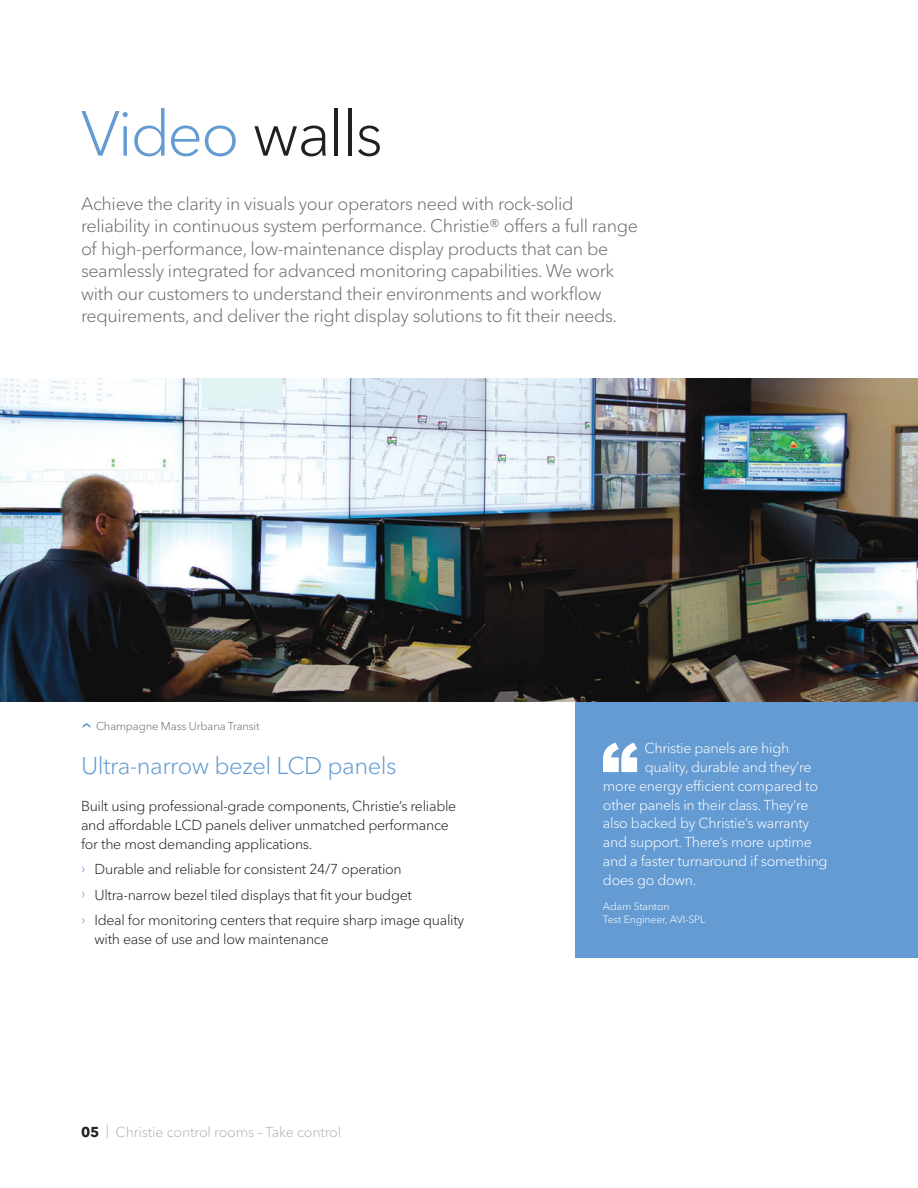
<style>
.page{position:relative;width:918px;height:1188px;background:#fff}
.page>*{position:absolute;margin:0;border:0;box-sizing:border-box;transform-origin:0 0}
.bodyCopy_final-13{font:300 63px "Avenir Next Cyr";letter-spacing:-.035em;color:#649bd2}
.bodyCopy_final-13-2{font:300 24px "Avenir Next Cyr";letter-spacing:-.02em;color:#649bd2}
.bodyCopy_final-13-3{font:300 18px/22.5px "Avenir Next Cyr";letter-spacing:-.02em;color:#6c6d70}
.bodyCopy_final-13-4{font:300 14.25px/18.8px "Avenir Next Cyr";letter-spacing:-.02em;color:#231f20}
.bodyCopy_final-13-5{font:300 14.25px "Avenir Next Cyr";letter-spacing:-.02em;color:#fff}
.t1{font:300 14.25px "Avenir Next Cyr";letter-spacing:-.01em;color:#b2b3b7}
.calloutCopy_final-13{font:300 11.25px "Avenir Next Cyr";letter-spacing:-.01em;color:#6c6d70}
.bodyCopy_final-13-6{font:300 10.5px/13.5px "Avenir Next Cyr";letter-spacing:-.01em;color:#fff}
.s1{color:#231f20}
.s2{color:#649bd2}
.s3{font-weight:700;color:#231f20}
</style>
<div class="page">
<img style="left:0;top:378px;width:918px;height:324px">
<div style="left:576px;top:702px;width:342px;height:255px;background:#649bd2"></div>
<svg style="left:603px;top:743px;width:34px;height:29px"></svg>
<svg style="left:83px;top:723px;width:7px;height:5px"></svg>
<p class="bodyCopy_final-13" style="left:81px;top:96px;width:303px">Video <span class="s1">walls</span></p>
<p class="bodyCopy_final-13-3" style="left:81px;top:192px;width:558px">Achieve the clarity in visuals your operators need with rock-solid reliability in continuous system performance. Christie® offers a full range of high-performance, low-maintenance display products that can be seamlessly integrated for advanced monitoring capabilities. We work with our customers to understand their environments and workflow requirements, and deliver the right display solutions to fit their needs.</p>
<p class="calloutCopy_final-13" style="left:96px;top:719px;width:165px">Champagne Mass Urbana Transit</p>
<p class="bodyCopy_final-13-2" style="left:81px;top:751px;width:317px">Ultra-narrow bezel LCD panels</p>
<p class="bodyCopy_final-13-4" style="left:81px;top:797px;width:377px">Built using professional-grade components, Christie’s reliable and affordable LCD panels deliver unmatched performance for the most demanding applications.</p>
<p class="bodyCopy_final-13-4" style="left:81px;top:860px;width:322px"><span class="s2">›</span> Durable and reliable for consistent 24/7 operation</p>
<p class="bodyCopy_final-13-4" style="left:81px;top:885px;width:332px"><span class="s2">›</span> Ultra-narrow bezel tiled displays that fit your budget</p>
<p class="bodyCopy_final-13-4" style="left:94px;top:911px;width:371px;text-indent:-14px"><span class="s2">›</span> Ideal for monitoring centers that require sharp image quality with ease of use and low maintenance</p>
<p class="t1" style="left:81px;top:1123px;width:262px"><span class="s3">05</span> | Christie control rooms – Take control</p>
<p class="bodyCopy_final-13-5" style="left:644px;top:740px;width:146px">Christie panels are high</p>
<p class="bodyCopy_final-13-5" style="left:645px;top:759px;width:168px">quality, durable and they’re</p>
<p class="bodyCopy_final-13-5" style="left:603px;top:777px;width:217px">more energy efficient compared to</p>
<p class="bodyCopy_final-13-5" style="left:603px;top:796px;width:207px">other panels in their class. They’re</p>
<p class="bodyCopy_final-13-5" style="left:603px;top:815px;width:208px">also backed by Christie’s warranty</p>
<p class="bodyCopy_final-13-5" style="left:603px;top:834px;width:210px">and support. There’s more uptime</p>
<p class="bodyCopy_final-13-5" style="left:603px;top:852px;width:226px">and a faster turnaround if something</p>
<p class="bodyCopy_final-13-5" style="left:603px;top:871px;width:95px">does go down.</p>
<p class="bodyCopy_final-13-6" style="left:603px;top:899px;width:104px">Adam Stanton<br>Test Engineer, AVI-SPL</p>
</div>
